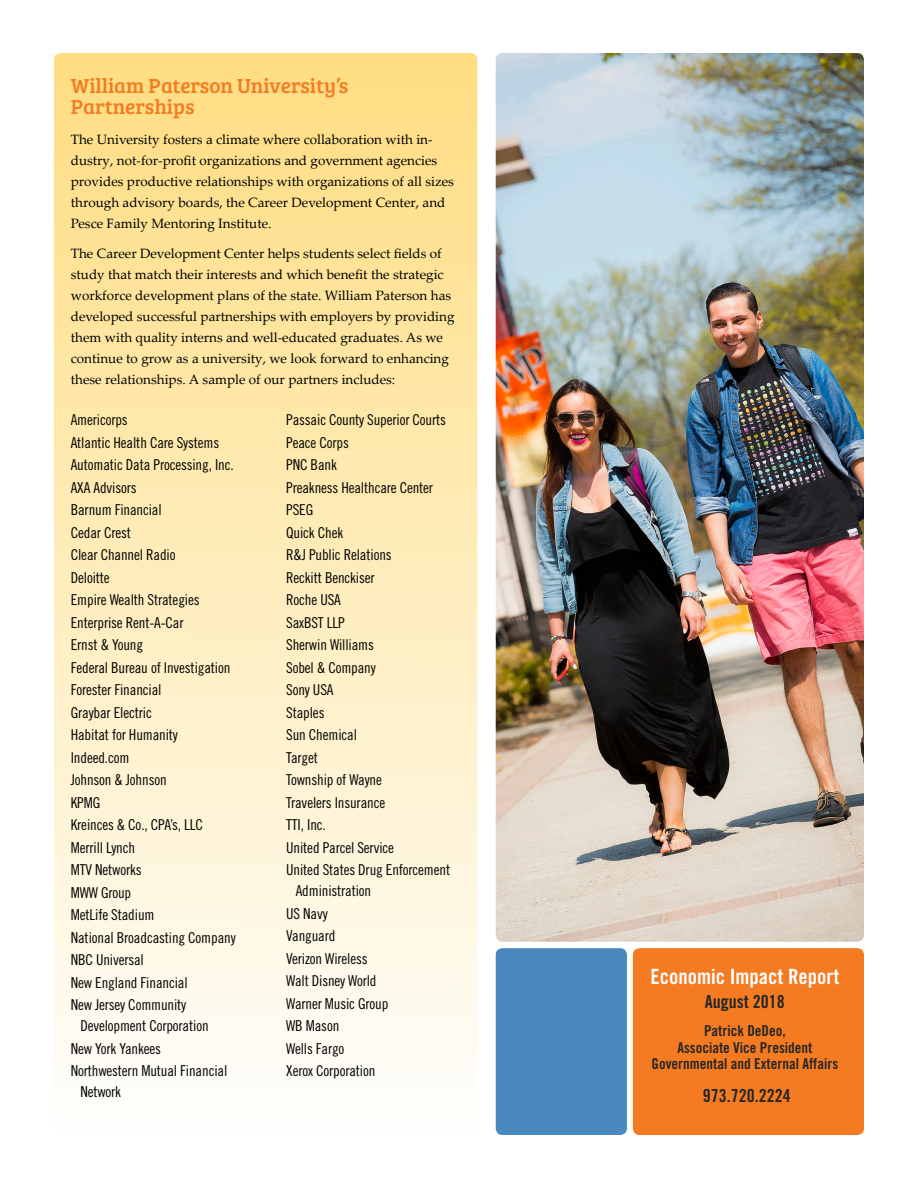
<style>
.page{position:relative;width:918px;height:1188px;background:#fff}
.page>*{position:absolute;margin:0;border:0;box-sizing:border-box;transform-origin:0 0}
.t1{font:21px/21px "Bree Serif";color:#f47b21}
.t2{font:21px "Trade Gothic Bold Cond Twenty";color:#fff}
.t3{font:18px "Trade Gothic Bold Cond Twenty";color:#262626}
.t4{font:15px/21px "Trade Gothic Cond Eighteen";letter-spacing:-.01em;color:#000}
.t5{font:15px/16.5px "Trade Gothic Bold Cond Twenty";color:#262626;text-align:center}
.t6{font:13.5px/21px "Palatino Linotype";color:#000}
</style>
<div class="page">
<div style="left:54px;top:53px;width:423px;height:1081px;background:linear-gradient(to bottom,#fedd80,#fefefc);border-radius:7px"></div>
<img style="left:496px;top:53px;width:368px;height:889px">
<div style="left:633px;top:948px;width:231px;height:187px;background:#f47b21;border-radius:7px"></div>
<div style="left:496px;top:948px;width:131px;height:187px;background:#4a89be;border-radius:7px"></div>
<p class="t1" style="left:71px;top:74px;width:279px">William Paterson University’s<br>Partnerships</p>
<p class="t6" style="left:71px;top:128px;width:385px">The University fosters a climate where collaboration with in&shy;dustry, not-for-profit organizations and government agencies provides productive relationships with organizations of all sizes through advisory boards, the Career Development Center, and Pesce Family Mentoring Institute.</p>
<p class="t6" style="left:71px;top:242px;width:385px">The Career Development Center helps students select fields of study that match their interests and which benefit the strategic workforce development plans of the state. William Paterson has developed successful partnerships with employers by providing them with quality interns and well-educated graduates. As we continue to grow as a university, we look forward to enhancing these relationships. A sample of our partners includes:</p>
<p class="t4" style="left:71px;top:409px;width:58px">Americorps</p>
<p class="t4" style="left:71px;top:432px;width:150px">Atlantic Health Care Systems</p>
<p class="t4" style="left:71px;top:454px;width:164px">Automatic Data Processing, Inc.</p>
<p class="t4" style="left:71px;top:477px;width:67px">AXA Advisors</p>
<p class="t4" style="left:71px;top:499px;width:93px">Barnum Financial</p>
<p class="t4" style="left:71px;top:522px;width:62px">Cedar Crest</p>
<p class="t4" style="left:71px;top:544px;width:106px">Clear Channel Radio</p>
<p class="t4" style="left:71px;top:567px;width:40px">Deloitte</p>
<p class="t4" style="left:71px;top:589px;width:130px">Empire Wealth Strategies</p>
<p class="t4" style="left:71px;top:612px;width:114px">Enterprise Rent-A-Car</p>
<p class="t4" style="left:71px;top:634px;width:74px">Ernst &amp; Young</p>
<p class="t4" style="left:71px;top:657px;width:161px">Federal Bureau of Investigation</p>
<p class="t4" style="left:71px;top:679px;width:92px">Forester Financial</p>
<p class="t4" style="left:71px;top:702px;width:83px">Graybar Electric</p>
<p class="t4" style="left:71px;top:724px;width:109px">Habitat for Humanity</p>
<p class="t4" style="left:71px;top:747px;width:60px">Indeed.com</p>
<p class="t4" style="left:71px;top:769px;width:97px">Johnson &amp; Johnson</p>
<p class="t4" style="left:71px;top:792px;width:31px">KPMG</p>
<p class="t4" style="left:71px;top:814px;width:134px">Kreinces &amp; Co., CPA’s, LLC</p>
<p class="t4" style="left:71px;top:837px;width:66px">Merrill Lynch</p>
<p class="t4" style="left:71px;top:859px;width:72px">MTV Networks</p>
<p class="t4" style="left:71px;top:882px;width:62px">MWW Group</p>
<p class="t4" style="left:71px;top:904px;width:85px">MetLife Stadium</p>
<p class="t4" style="left:71px;top:927px;width:166px">National Broadcasting Company</p>
<p class="t4" style="left:71px;top:949px;width:75px">NBC Universal</p>
<p class="t4" style="left:71px;top:972px;width:118px">New England Financial</p>
<p class="t4" style="left:80px;top:994px;width:130px;text-indent:-10px">New Jersey Community<br>Development Corporation</p>
<p class="t4" style="left:71px;top:1038px;width:92px">New York Yankees</p>
<p class="t4" style="left:80px;top:1060px;width:149px;text-indent:-10px">Northwestern Mutual Financial<br>Network</p>
<p class="t4" style="left:286px;top:409px;width:161px">Passaic County Superior Courts</p>
<p class="t4" style="left:286px;top:432px;width:64px">Peace Corps</p>
<p class="t4" style="left:286px;top:454px;width:52px">PNC Bank</p>
<p class="t4" style="left:286px;top:477px;width:148px">Preakness Healthcare Center</p>
<p class="t4" style="left:286px;top:499px;width:29px">PSEG</p>
<p class="t4" style="left:286px;top:522px;width:58px">Quick Chek</p>
<p class="t4" style="left:286px;top:544px;width:107px">R&amp;J Public Relations</p>
<p class="t4" style="left:286px;top:567px;width:90px">Reckitt Benckiser</p>
<p class="t4" style="left:286px;top:589px;width:56px">Roche USA</p>
<p class="t4" style="left:286px;top:612px;width:60px">SaxBST LLP</p>
<p class="t4" style="left:286px;top:634px;width:89px">Sherwin Williams</p>
<p class="t4" style="left:286px;top:657px;width:91px">Sobel &amp; Company</p>
<p class="t4" style="left:286px;top:679px;width:49px">Sony USA</p>
<p class="t4" style="left:286px;top:702px;width:40px">Staples</p>
<p class="t4" style="left:286px;top:724px;width:72px">Sun Chemical</p>
<p class="t4" style="left:286px;top:747px;width:33px">Target</p>
<p class="t4" style="left:286px;top:769px;width:97px">Township of Wayne</p>
<p class="t4" style="left:286px;top:792px;width:100px">Travelers Insurance</p>
<p class="t4" style="left:286px;top:814px;width:41px">TTI, Inc.</p>
<p class="t4" style="left:286px;top:837px;width:109px">United Parcel Service</p>
<p class="t4" style="left:296px;top:859px;width:156px;text-indent:-10px">United States Drug Enforcement<br>Administration</p>
<p class="t4" style="left:286px;top:903px;width:43px">US Navy</p>
<p class="t4" style="left:286px;top:925px;width:51px">Vanguard</p>
<p class="t4" style="left:286px;top:948px;width:83px">Verizon Wireless</p>
<p class="t4" style="left:286px;top:970px;width:92px">Walt Disney World</p>
<p class="t4" style="left:286px;top:993px;width:104px">Warner Music Group</p>
<p class="t4" style="left:286px;top:1015px;width:55px">WB Mason</p>
<p class="t4" style="left:286px;top:1038px;width:60px">Wells Fargo</p>
<p class="t4" style="left:286px;top:1060px;width:91px">Xerox Corporation</p>
<p class="t2" style="left:650px;top:963px;width:190px">Economic Impact Report</p>
<p class="t3" style="left:705px;top:990px;width:81px">August 2018</p>
<p class="t5" style="left:652px;top:1023px;width:188px">Patrick DeDeo,<br>Associate Vice President<br>Governmental and External Affairs</p>
<p class="t3" style="left:703px;top:1085px;width:89px">973.720.2224</p>
</div>
